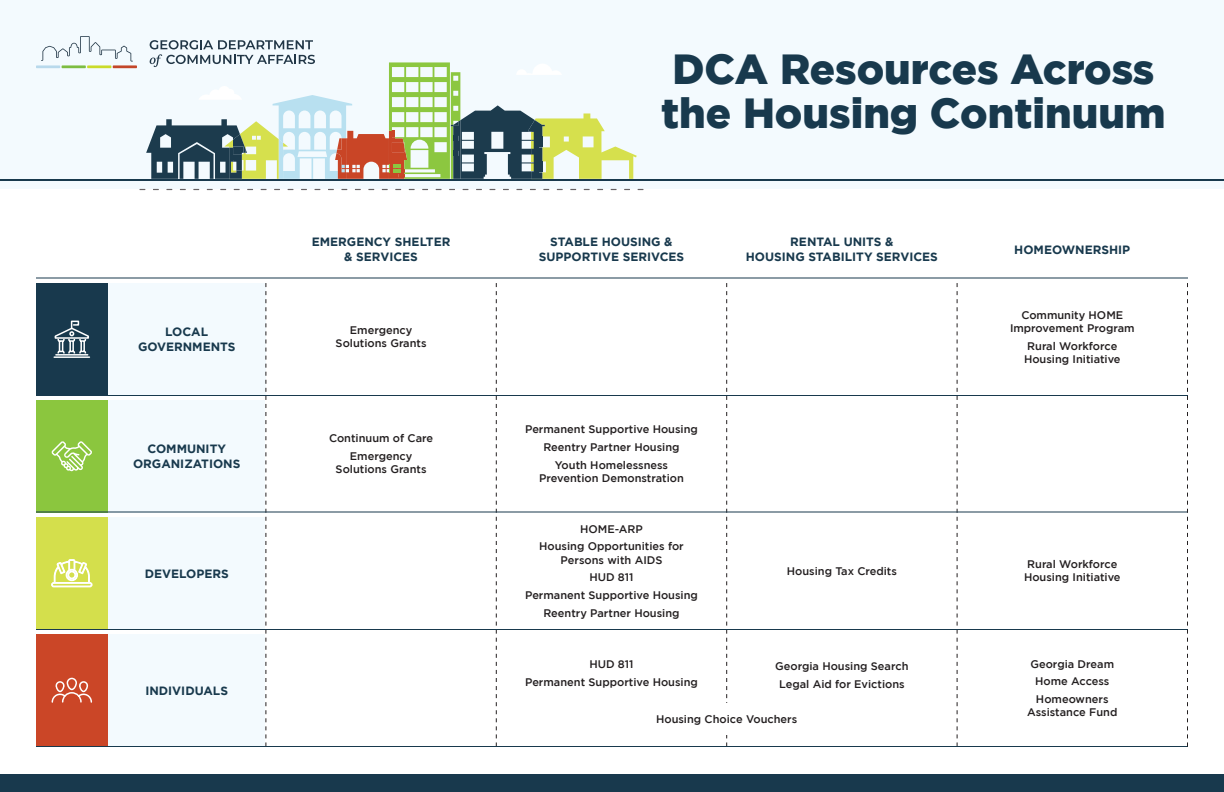
<style>
.page{position:relative;width:1224px;height:792px;background:#fff}
.page>*{position:absolute;margin:0;border:0;box-sizing:border-box;transform-origin:0 0}
.t1{font:900 42px "Gotham";color:#18394d}
.t2{font:700 12px "Gotham";color:#18394d}
.t3{font:500 11px "Gotham";color:#231f20}
</style>
<div class="page">
<div style="left:0;top:0;width:1224px;height:189px;background:#f3fafe"></div>
<hr style="left:0;top:179px;width:1224px;height:2px;background:#18394d">
<div style="left:108px;top:634px;width:158px;height:112px;background:#f3fafe"></div>
<div style="left:108px;top:283px;width:158px;height:113px;background:#f3fafe"></div>
<div style="left:108px;top:400px;width:158px;height:112px;background:#f3fafe"></div>
<div style="left:108px;top:517px;width:158px;height:113px;background:#f3fafe"></div>
<div style="left:0;top:774px;width:1224px;height:18px;background:#18394d"></div>
<hr style="left:87px;top:65px;width:24px;height:3px;background:#cadb2a">
<hr style="left:113px;top:65px;width:24px;height:3px;background:#c34629">
<hr style="left:36px;top:65px;width:24px;height:3px;background:#b8d9ec">
<hr style="left:62px;top:65px;width:24px;height:3px;background:#7dbd41">
<svg style="left:41px;top:36px;width:92px;height:26px"></svg>
<svg style="left:36px;top:283px;width:72px;height:463px;background:#98904c"></svg>
<svg style="left:265px;top:283px;width:1px;height:463px"></svg>
<svg style="left:496px;top:283px;width:1px;height:463px"></svg>
<svg style="left:726px;top:283px;width:1px;height:463px"></svg>
<svg style="left:957px;top:283px;width:1px;height:463px"></svg>
<hr style="left:36px;top:395px;width:1152px;height:1px;background:#18394d">
<hr style="left:36px;top:512px;width:1152px;height:1px;background:#18394d">
<hr style="left:36px;top:629px;width:1152px;height:1px;background:#18394d">
<hr style="left:36px;top:746px;width:1152px;height:1px;background:#18394d">
<hr style="left:36px;top:278px;width:1152px;height:1px;background:#18394d">
<svg style="left:1187px;top:283px;width:1px;height:463px"></svg>
<svg style="left:146px;top:40px;width:491px;height:139px"></svg>
<div style="left:611px;top:704px;width:231px;height:31px;background:#fff"></div>
<p class="t2" style="left:165px;top:325px;width:44px">LOCAL</p>
<p class="t2" style="left:138px;top:340px;width:99px">GOVERNMENTS</p>
<p class="t2" style="left:147px;top:442px;width:80px">COMMUNITY</p>
<p class="t2" style="left:133px;top:457px;width:109px">ORGANIZATIONS</p>
<p class="t2" style="left:145px;top:566px;width:86px">DEVELOPERS</p>
<p class="t2" style="left:145px;top:683px;width:84px">INDIVIDUALS</p>
<p class="t2" style="left:312px;top:235px;width:140px">EMERGENCY SHELTER</p>
<p class="t2" style="left:344px;top:250px;width:75px">&amp; SERVICES</p>
<p class="t3" style="left:350px;top:324px;width:64px">Emergency</p>
<p class="t3" style="left:336px;top:337px;width:92px">Solutions Grants</p>
<p class="t3" style="left:329px;top:432px;width:106px">Continuum of Care</p>
<p class="t3" style="left:350px;top:450px;width:64px">Emergency</p>
<p class="t3" style="left:336px;top:463px;width:92px">Solutions Grants</p>
<p class="t1" style="left:672px;top:45px;width:484px">DCA Resources Across</p>
<p class="t1" style="left:661px;top:89px;width:506px">the Housing Continuum</p>
<p class="t2" style="left:550px;top:235px;width:124px">STABLE HOUSING &amp;</p>
<p class="t2" style="left:539px;top:250px;width:147px">SUPPORTIVE SERIVCES</p>
<p class="t2" style="left:790px;top:235px;width:105px">RENTAL UNITS &amp;</p>
<p class="t2" style="left:746px;top:250px;width:194px">HOUSING STABILITY SERVICES</p>
<p class="t3" style="left:525px;top:423px;width:174px">Permanent Supportive Housing</p>
<p class="t3" style="left:543px;top:441px;width:138px">Reentry Partner Housing</p>
<p class="t3" style="left:555px;top:459px;width:115px">Youth Homelessness</p>
<p class="t3" style="left:539px;top:472px;width:146px">Prevention Demonstration</p>
<p class="t3" style="left:580px;top:523px;width:64px">HOME-ARP</p>
<p class="t3" style="left:539px;top:540px;width:146px">Housing Opportunities for</p>
<p class="t3" style="left:561px;top:554px;width:103px">Persons with AIDS</p>
<p class="t3" style="left:589px;top:571px;width:46px">HUD 811</p>
<p class="t3" style="left:525px;top:589px;width:174px">Permanent Supportive Housing</p>
<p class="t3" style="left:543px;top:607px;width:138px">Reentry Partner Housing</p>
<p class="t3" style="left:589px;top:658px;width:46px">HUD 811</p>
<p class="t3" style="left:525px;top:676px;width:174px">Permanent Supportive Housing</p>
<p class="t3" style="left:787px;top:565px;width:112px">Housing Tax Credits</p>
<p class="t3" style="left:775px;top:660px;width:135px">Georgia Housing Search</p>
<p class="t3" style="left:779px;top:678px;width:127px">Legal Aid for Evictions</p>
<p class="t3" style="left:656px;top:713px;width:143px">Housing Choice Vouchers</p>
<p class="t2" style="left:1014px;top:242px;width:118px">HOMEOWNERSHIP</p>
<p class="t3" style="left:1021px;top:309px;width:103px">Community HOME</p>
<p class="t3" style="left:1010px;top:322px;width:126px">Improvement Program</p>
<p class="t3" style="left:1027px;top:339px;width:92px">Rural Workforce</p>
<p class="t3" style="left:1024px;top:353px;width:98px">Housing Initiative</p>
<p class="t3" style="left:1027px;top:558px;width:92px">Rural Workforce</p>
<p class="t3" style="left:1024px;top:571px;width:98px">Housing Initiative</p>
<p class="t3" style="left:1030px;top:658px;width:85px">Georgia Dream</p>
<p class="t3" style="left:1035px;top:675px;width:76px">Home Access</p>
<p class="t3" style="left:1036px;top:693px;width:74px">Homeowners</p>
<p class="t3" style="left:1027px;top:706px;width:92px">Assistance Fund</p>
</div>
